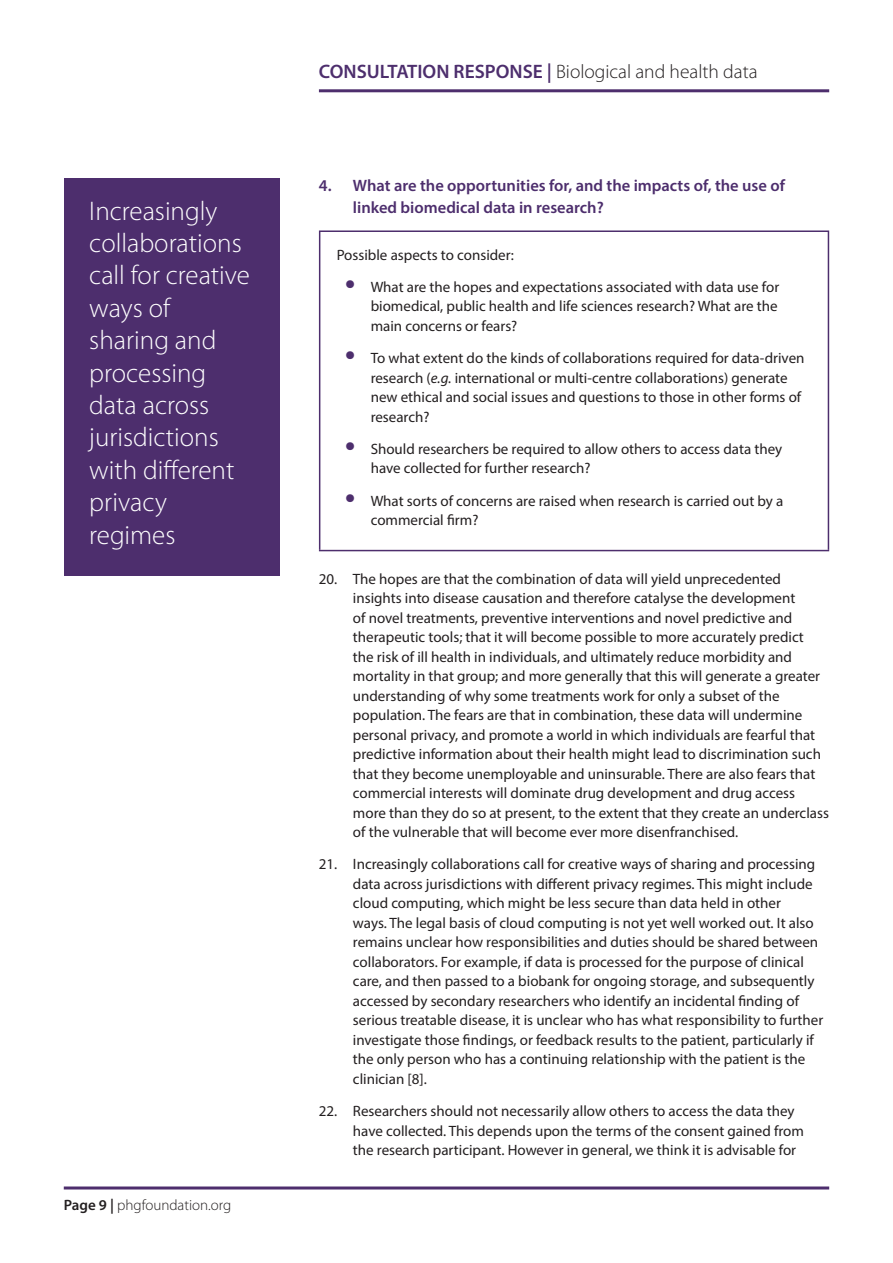
<style>
.page{position:relative;width:893px;height:1263px;background:#fff}
.page>*{position:absolute;margin:0;border:0;box-sizing:border-box;transform-origin:0 0}
.Main_Text_List_numbe{font:300 27px/32.4px "Myriad Pro";color:#fff}
.t1{font:300 19.5px "Myriad Pro";color:#231f20}
.Main_text_heading_2{font:600 16.5px/22.5px "Myriad Pro";color:#4d2e6d}
.Main_text{font:15px/19.5px "Myriad Pro";color:#231f20}
.t2{font:300 15px "Myriad Pro";color:#231f20}
.s1{font-weight:600}
.s2{font-weight:600;color:#4d2e6d}
.s3{font-weight:700;font-size:30px;color:#4d2e6d}
.s4{font-style:italic}
</style>
<div class="page">
<hr style="left:64px;top:1186px;width:765px;height:3px;background:#4d2e6d">
<hr style="left:319px;top:89px;width:510px;height:3px;background:#4d2e6d">
<hr style="left:319px;top:230px;width:510px;height:2px;background:#4d2e6d">
<hr style="left:319px;top:232px;width:1px;height:318px;background:#4d2e6d">
<hr style="left:828px;top:232px;width:1px;height:318px;background:#4d2e6d">
<hr style="left:319px;top:550px;width:510px;height:1px;background:#4d2e6d">
<div style="left:64px;top:179px;width:215px;height:397px;background:#4d2e6d"></div>
<p class="Main_Text_List_numbe" style="left:89px;top:195px;width:162px">Increasingly collaborations call for creative ways of sharing and processing data across jurisdictions with different privacy regimes</p>
<p class="t2" style="left:64px;top:1197px;width:169px"><span class="s1">Page 9 |</span> phgfoundation.org</p>
<h2 class="t1" style="left:319px;top:61px;width:440px"><span class="s2">CONSULTATION RESPONSE |</span> Biological and health data</h2>
<p class="Main_text_heading_2" style="left:353px;top:174px;width:433px;text-indent:-34px">4. What are the opportunities for, and the impacts of, the use of linked biomedical data in research?</p>
<p class="Main_text" style="left:337px;top:244px;width:179px">Possible aspects to consider:</p>
<p class="Main_text" style="left:371px;top:277px;width:410px;text-align:justify;text-indent:-26px"><span class="s3">•</span> What are the hopes and expectations associated with data use for biomedical, public health and life sciences research? What are the main concerns or fears?</p>
<p class="Main_text" style="left:371px;top:348px;width:435px;text-indent:-26px"><span class="s3">•</span> To what extent do the kinds of collaborations required for data-driven research (<span class="s4">e.g.</span> international or multi-centre collaborations) generate new ethical and social issues and questions to those in other forms of research?</p>
<p class="Main_text" style="left:371px;top:439px;width:413px;text-indent:-26px"><span class="s3">•</span> Should researchers be required to allow others to access data they have collected for further research?</p>
<p class="Main_text" style="left:371px;top:490px;width:414px;text-indent:-26px"><span class="s3">•</span> What sorts of concerns are raised when research is carried out by a commercial firm?</p>
<p class="Main_text" style="left:353px;top:569px;width:478px;text-indent:-34px">20. The hopes are that the combination of data will yield unprecedented insights into disease causation and therefore catalyse the development<br>of novel treatments, preventive interventions and novel predictive and therapeutic tools; that it will become possible to more accurately predict<br>the risk of ill health in individuals, and ultimately reduce morbidity and mortality in that group; and more generally that this will generate a greater understanding of why some treatments work for only a subset of the population. The fears are that in combination, these data will undermine personal privacy, and promote a world in which individuals are fearful that predictive information about their health might lead to discrimination such that they become unemployable and uninsurable. There are also fears that commercial interests will dominate drug development and drug access more than they do so at present, to the extent that they create an underclass of the vulnerable that will become ever more disenfranchised.</p>
<p class="Main_text" style="left:353px;top:854px;width:472px;text-indent:-34px">21. Increasingly collaborations call for creative ways of sharing and processing data across jurisdictions with different privacy regimes. This might include cloud computing, which might be less secure than data held in other<br>ways. The legal basis of cloud computing is not yet well worked out. It also remains unclear how responsibilities and duties should be shared between collaborators. For example, if data is processed for the purpose of clinical care, and then passed to a biobank for ongoing storage, and subsequently accessed by secondary researchers who identify an incidental finding of serious treatable disease, it is unclear who has what responsibility to further investigate those findings, or feedback results to the patient, particularly if the only person who has a continuing relationship with the patient is the clinician [8].</p>
<p class="Main_text" style="left:353px;top:1101px;width:452px;text-indent:-34px">22. Researchers should not necessarily allow others to access the data they have collected. This depends upon the terms of the consent gained from the research participant. However in general, we think it is advisable for</p>
</div>
